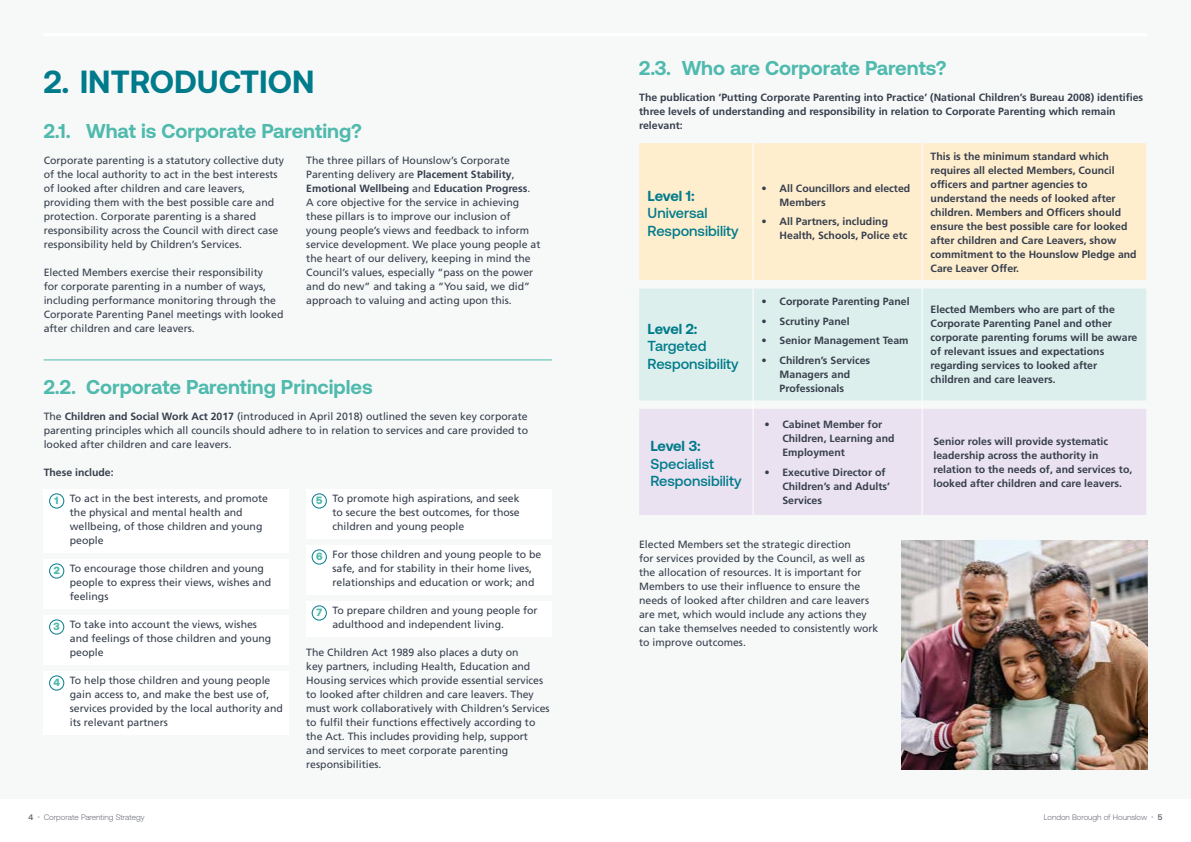
<style>
.page{position:relative;width:1191px;height:842px;background:#fff}
.page>*{position:absolute;margin:0;border:0;box-sizing:border-box;transform-origin:0 0}
.Header_1{font:700 32px "Aeonik";color:#007b8b}
.Header_2{font:700 20px "Aeonik";color:#4fbaad}
.Body{font:500 14.5px/17.4px "Aeonik";color:#007b8b}
.Body-2{font:10.5px/14px "Frutiger LT Std";color:#373f4d}
.Body_Bold{font:700 10.5px/14px "Frutiger LT Std";color:#373f4d}
.Body-3{font:700 10.5px/14px "Frutiger LT Std";color:#373f4d}
.t1{font:900 10.5px "Aeonik";color:#4fbaad}
.t2{font:300 8px "Aeonik";color:#575b67}
.t3{font:500 8px "Aeonik";color:#575b67}
.s1{font-weight:700}
.s2{font-family:"Aeonik";font-weight:900;color:#4fbaad}
</style>
<div class="page">
<div style="left:0;top:0;width:1191px;height:798px;background:#f7f9f9"></div>
<hr style="left:44px;top:33px;width:1103px;height:3px;background:#fff">
<hr style="left:44px;top:360px;width:508px;height:1px;background:#4fbaad">
<div style="left:639px;top:143px;width:507px;height:137px;background:#ffeece"></div>
<div style="left:639px;top:289px;width:507px;height:111px;background:#ddefec"></div>
<div style="left:639px;top:409px;width:507px;height:106px;background:#ebe2f1"></div>
<hr style="left:752px;top:143px;width:1px;height:137px;background:#fff">
<hr style="left:921px;top:143px;width:1px;height:137px;background:#fff">
<hr style="left:752px;top:289px;width:1px;height:111px;background:#fff">
<hr style="left:921px;top:289px;width:1px;height:111px;background:#fff">
<hr style="left:752px;top:409px;width:1px;height:106px;background:#fff">
<hr style="left:921px;top:409px;width:1px;height:106px;background:#fff">
<div style="left:44px;top:489px;width:245px;height:64px;background:#fff"></div>
<div style="left:44px;top:559px;width:245px;height:50px;background:#fff"></div>
<div style="left:44px;top:615px;width:245px;height:50px;background:#fff"></div>
<div style="left:44px;top:671px;width:245px;height:64px;background:#fff"></div>
<div style="left:49px;top:494px;width:15px;height:14px;border:1px solid #007b8b;border-radius:50%"></div>
<div style="left:49px;top:564px;width:15px;height:14px;border:1px solid #007b8b;border-radius:50%"></div>
<div style="left:49px;top:620px;width:15px;height:14px;border:1px solid #007b8b;border-radius:50%"></div>
<div style="left:49px;top:676px;width:15px;height:14px;border:1px solid #007b8b;border-radius:50%"></div>
<div style="left:306px;top:489px;width:246px;height:50px;background:#fff"></div>
<div style="left:306px;top:545px;width:246px;height:50px;background:#fff"></div>
<div style="left:306px;top:601px;width:246px;height:36px;background:#fff"></div>
<div style="left:312px;top:494px;width:15px;height:14px;border:1px solid #007b8b;border-radius:50%"></div>
<div style="left:312px;top:550px;width:15px;height:14px;border:1px solid #007b8b;border-radius:50%"></div>
<div style="left:312px;top:606px;width:15px;height:14px;border:1px solid #007b8b;border-radius:50%"></div>
<img style="left:901px;top:540px;width:246px;height:230px">
<h2 class="Header_1" style="left:44px;top:64px;width:272px">2. INTRODUCTION</h2>
<h2 class="Header_2" style="left:44px;top:119px;width:320px">2.1. What is Corporate Parenting?</h2>
<p class="Body-2" style="left:44px;top:153px;width:242px">Corporate parenting is a statutory collective duty of the local authority to act in the best interests of looked after children and care leavers, providing them with the best possible care and protection. Corporate parenting is a shared responsibility across the Council with direct case responsibility held by Children’s Services.</p>
<p class="Body-2" style="left:44px;top:265px;width:241px">Elected Members exercise their responsibility<br>for corporate parenting in a number of ways, including performance monitoring through the Corporate Parenting Panel meetings with looked after children and care leavers.</p>
<p class="Body-2" style="left:306px;top:153px;width:236px">The three pillars of Hounslow’s Corporate Parenting delivery are <span class="s1">Placement Stability</span>, <span class="s1">Emotional Wellbeing</span> and <span class="s1">Education Progress</span>.<br>A core objective for the service in achieving these pillars is to improve our inclusion of young people’s views and feedback to inform service development. We place young people at the heart of our delivery, keeping in mind the Council’s values, especially “pass on the power and do new” and taking a “You said, we did” approach to valuing and acting upon this.</p>
<h2 class="Header_2" style="left:44px;top:376px;width:331px">2.2. Corporate Parenting Principles</h2>
<p class="Body-2" style="left:44px;top:410px;width:486px;text-align:justify">The <span class="s1">Children and Social Work Act 2017</span> (introduced in April 2018) outlined the seven key corporate parenting principles which all councils should adhere to in relation to services and care provided to looked after children and care leavers.</p>
<p class="Body_Bold" style="left:44px;top:466px;width:72px">These include:</p>
<p class="Body-2" style="left:70px;top:492px;width:200px;text-indent:-15px"><span class="s2">1</span> To act in the best interests, and promote the physical and mental health and wellbeing, of those children and young people</p>
<p class="t1" style="left:54px;top:565px;width:8px">2</p>
<p class="Body-2" style="left:70px;top:562px;width:203px">To encourage those children and young people to express their views, wishes and feelings</p>
<p class="t1" style="left:54px;top:621px;width:8px">3</p>
<p class="Body-2" style="left:70px;top:618px;width:203px">To take into account the views, wishes and feelings of those children and young people</p>
<p class="t1" style="left:53px;top:677px;width:8px">4</p>
<p class="Body-2" style="left:70px;top:674px;width:214px">To help those children and young people gain access to, and make the best use of, services provided by the local authority and its relevant partners</p>
<p class="t1" style="left:316px;top:495px;width:8px">5</p>
<p class="Body-2" style="left:332px;top:492px;width:189px;text-align:justify">To promote high aspirations, and seek to secure the best outcomes, for those children and young people</p>
<p class="t1" style="left:316px;top:551px;width:8px">6</p>
<p class="Body-2" style="left:332px;top:548px;width:210px">For those children and young people to be safe, and for stability in their home lives, relationships and education or work; and</p>
<p class="t1" style="left:316px;top:607px;width:7px">7</p>
<p class="Body-2" style="left:332px;top:604px;width:207px">To prepare children and young people for adulthood and independent living.</p>
<p class="Body-2" style="left:306px;top:646px;width:245px">The Children Act 1989 also places a duty on<br>key partners, including Health, Education and Housing services which provide essential services to looked after children and care leavers. They must work collaboratively with Children’s Services to fulfil their functions effectively according to the Act. This includes providing help, support<br>and services to meet corporate parenting responsibilities.</p>
<p class="Header_2" style="left:639px;top:57px;width:309px">2.3. Who are Corporate Parents?</p>
<p class="Body_Bold" style="left:639px;top:91px;width:505px">The publication ‘Putting Corporate Parenting into Practice’ (National Children’s Bureau 2008) identifies three levels of understanding and responsibility in relation to Corporate Parenting which remain relevant:</p>
<p class="Body" style="left:647px;top:187px;width:93px"><span class="s1">Level 1:<br></span>Universal<br>Responsibility</p>
<p class="Body-3" style="left:779px;top:181px;width:132px;text-indent:-18px">• All Councillors and elected<br>Members</p>
<p class="Body-3" style="left:779px;top:215px;width:129px;text-indent:-18px">• All Partners, including<br>Health, Schools, Police etc</p>
<p class="Body" style="left:647px;top:320px;width:93px"><span class="s1">Level 2:<br></span>Targeted<br>Responsibility</p>
<p class="Body" style="left:650px;top:437px;width:93px"><span class="s1">Level 3:<br></span>Specialist<br>Responsibility</p>
<p class="Body-3" style="left:761px;top:294px;width:149px">• Corporate Parenting Panel</p>
<p class="Body-3" style="left:761px;top:314px;width:90px">• Scrutiny Panel</p>
<p class="Body-3" style="left:761px;top:334px;width:148px">• Senior Management Team</p>
<p class="Body-3" style="left:779px;top:353px;width:92px;text-indent:-18px">• Children’s Services<br>Managers and<br>Professionals</p>
<p class="Body-3" style="left:782px;top:417px;width:114px;text-indent:-18px">• Cabinet Member for<br>Children, Learning and<br>Employment</p>
<p class="Body-3" style="left:782px;top:465px;width:109px;text-indent:-18px">• Executive Director of<br>Children’s and Adults’<br>Services</p>
<p class="Body-2" style="left:639px;top:537px;width:241px">Elected Members set the strategic direction<br>for services provided by the Council, as well as the allocation of resources. It is important for Members to use their influence to ensure the needs of looked after children and care leavers are met, which would include any actions they can take themselves needed to consistently work to improve outcomes.</p>
<p class="Body_Bold" style="left:930px;top:149px;width:207px">This is the minimum standard which requires all elected Members, Council officers and partner agencies to understand the needs of looked after children. Members and Officers should ensure the best possible care for looked after children and Care Leavers, show commitment to the Hounslow Pledge and Care Leaver Offer.</p>
<p class="Body_Bold" style="left:930px;top:303px;width:208px">Elected Members who are part of the Corporate Parenting Panel and other corporate parenting forums will be aware of relevant issues and expectations regarding services to looked after children and care leavers.</p>
<p class="Body_Bold" style="left:933px;top:434px;width:200px">Senior roles will provide systematic leadership across the authority in relation to the needs of, and services to, looked after children and care leavers.</p>
<p class="t3" style="left:28px;top:812px;width:6px">4</p>
<p class="t2" style="left:44px;top:812px;width:103px">Corporate Parenting Strategy</p>
<p class="t2" style="left:1043px;top:812px;width:105px">London Borough of Hounslow</p>
<p class="t3" style="left:1157px;top:812px;width:6px">5</p>
</div>
